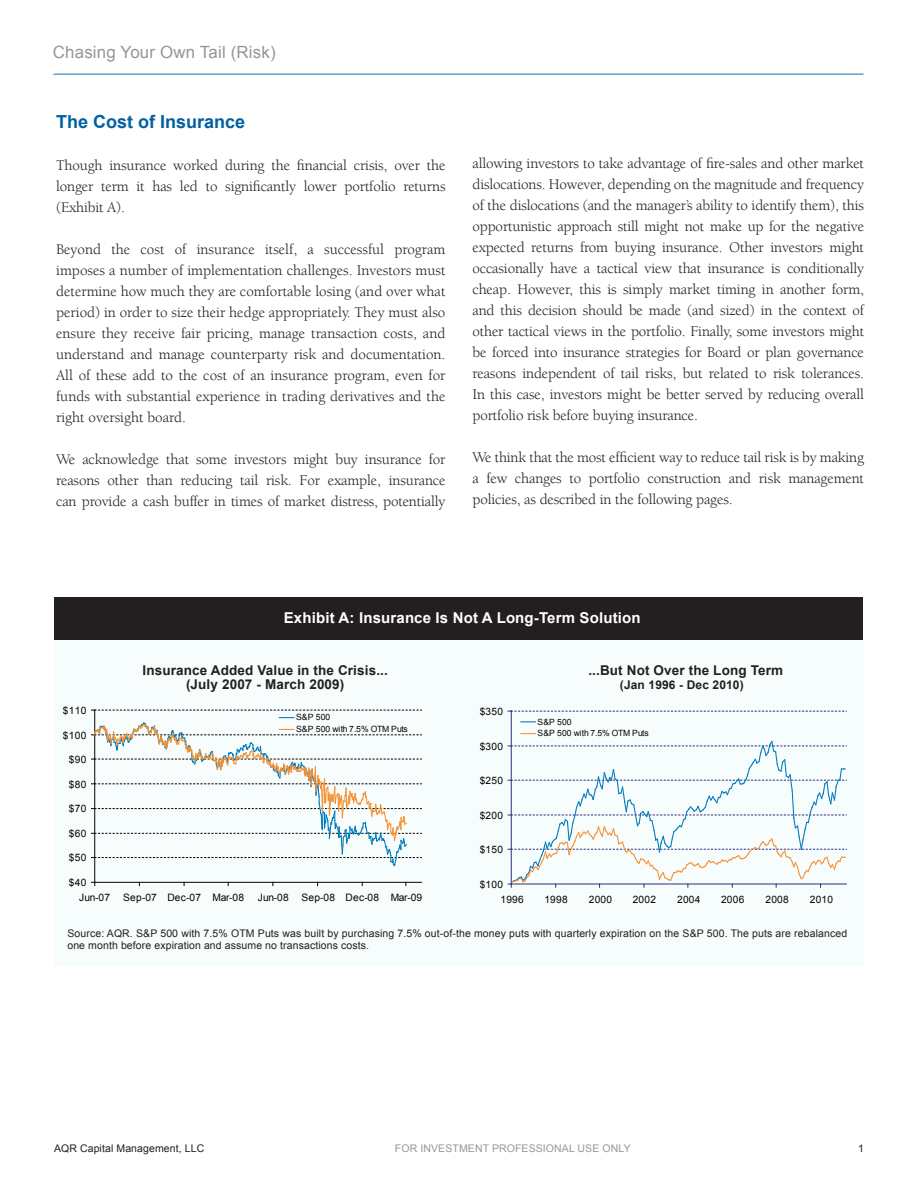
<style>
.page{position:relative;width:918px;height:1188px;background:#fff}
.page>*{position:absolute;margin:0;border:0;box-sizing:border-box;transform-origin:0 0}
.t1{font:700 18px "Arial";color:#0160a2}
.t2{font:16.8px "Arial";letter-spacing:.01em;color:#95969b}
.t3{font:15px/21px "Berkeley";letter-spacing:-.01em;color:#231f20;text-align:justify}
.t4{font:700 15px "Arial";letter-spacing:.01em;color:#fff}
.t5{font:700 13.5px/13.5px "Arial";letter-spacing:.01em;color:#231f20;text-align:center}
.t6{font:700 12px "Arial";letter-spacing:.01em;color:#231f20}
.t7{font:10.5px/12.6px "Arial";letter-spacing:.01em;color:#231f20}
.t8{font:10.5px "Arial";letter-spacing:.01em;color:#95969b}
.t9{font:10.2px "Arial";letter-spacing:.025em;color:#040503}
.t10{font:8.55px/11.9px "Arial";letter-spacing:-.01em;color:#040503}
</style>
<div class="page">
<hr style="left:54px;top:73px;width:810px;height:1px;background:#015fa3">
<hr style="left:53px;top:74px;width:810px;height:1px;background:#015fa3">
<div style="left:54px;top:638px;width:810px;height:328px;background:#f7fcfd"></div>
<div style="left:54px;top:597px;width:809px;height:43px;background:#231f20"></div>
<hr style="left:94px;top:710px;width:1px;height:172px;background:#040503">
<svg style="left:92px;top:710px;width:329px;height:1px"></svg>
<hr style="left:95px;top:882px;width:326px;height:1px;background:#040503">
<svg style="left:92px;top:717px;width:329px;height:150px"></svg>
<hr style="left:511px;top:711px;width:1px;height:173px;background:#2a2e84">
<svg style="left:508px;top:711px;width:338px;height:1px"></svg>
<svg style="left:508px;top:740px;width:338px;height:147px"></svg>
<svg style="left:521px;top:721px;width:14px;height:1px"></svg>
<svg style="left:521px;top:733px;width:14px;height:1px"></svg>
<p class="t2" style="left:53px;top:41px;width:224px">Chasing Your Own Tail (Risk)</p>
<p class="t1" style="left:56px;top:109px;width:191px">The Cost of Insurance</p>
<p class="t3" style="left:56px;top:154px;width:391px">Though insurance worked during the financial crisis, over the longer term it has led to significantly lower portfolio returns (Exhibit A).</p>
<p class="t3" style="left:56px;top:238px;width:391px">Beyond the cost of insurance itself, a successful program imposes a number of implementation challenges. Investors must determine how much they are comfortable losing (and over what period) in order to size their hedge appropriately. They must also ensure they receive fair pricing, manage transaction costs, and understand and manage counterparty risk and documentation.<br>All of these add to the cost of an insurance program, even for funds with substantial experience in trading derivatives and the right oversight board.</p>
<p class="t3" style="left:56px;top:448px;width:391px">We acknowledge that some investors might buy insurance for reasons other than reducing tail risk. For example, insurance can provide a cash buffer in times of market distress, potentially</p>
<p class="t3" style="left:472px;top:153px;width:393px">allowing investors to take advantage of fire-sales and other market dislocations. However, depending on the magnitude and frequency of the dislocations (and the manager’s ability to identify them), this opportunistic approach still might not make up for the negative expected returns from buying insurance. Other investors might occasionally have a tactical view that insurance is conditionally cheap. However, this is simply market timing in another form, and this decision should be made (and sized) in the context of other tactical views in the portfolio. Finally, some investors might be forced into insurance strategies for Board or plan governance reasons independent of tail risks, but related to risk tolerances.<br>In this case, investors might be better served by reducing overall portfolio risk before buying insurance.</p>
<p class="t3" style="left:472px;top:447px;width:393px">We think that the most efficient way to reduce tail risk is by making a few changes to portfolio construction and risk management policies, as described in the following pages.</p>
<p class="t4" style="left:284px;top:608px;width:358px">Exhibit A: Insurance Is Not A Long-Term Solution</p>
<p class="t9" style="left:63px;top:704px;width:25px">$110</p>
<p class="t9" style="left:63px;top:728px;width:25px">$100</p>
<p class="t9" style="left:69px;top:753px;width:19px">$90</p>
<p class="t9" style="left:69px;top:777px;width:19px">$80</p>
<p class="t9" style="left:69px;top:802px;width:19px">$70</p>
<p class="t9" style="left:69px;top:827px;width:19px">$60</p>
<p class="t9" style="left:69px;top:851px;width:19px">$50</p>
<p class="t9" style="left:69px;top:876px;width:19px">$40</p>
<p class="t5" style="left:143px;top:664px;width:247px">Insurance Added Value in the Crisis... (July 2007 - March 2009)</p>
<p class="t5" style="left:588px;top:664px;width:196px">...But Not Over the Long Term</p>
<p class="t6" style="left:620px;top:677px;width:125px">(Jan 1996 - Dec 2010)</p>
<p class="t10" style="left:296px;top:711px;width:113px">S&amp;P 500<br>S&amp;P 500 with 7.5% OTM Puts</p>
<p class="t9" style="left:480px;top:705px;width:25px">$350</p>
<p class="t9" style="left:480px;top:739px;width:25px">$300</p>
<p class="t9" style="left:480px;top:774px;width:25px">$250</p>
<p class="t9" style="left:480px;top:808px;width:25px">$200</p>
<p class="t9" style="left:480px;top:843px;width:25px">$150</p>
<p class="t9" style="left:480px;top:878px;width:25px">$100</p>
<p class="t10" style="left:537px;top:716px;width:113px">S&amp;P 500<br>S&amp;P 500 with 7.5% OTM Puts</p>
<p class="t9" style="left:79px;top:891px;width:32px">Jun-07</p>
<p class="t9" style="left:123px;top:891px;width:122px">Sep-07 Dec-07 Mar-08</p>
<p class="t9" style="left:258px;top:891px;width:166px">Jun-08 Sep-08 Dec-08 Mar-09</p>
<p class="t9" style="left:501px;top:892px;width:25px">1996</p>
<p class="t9" style="left:544px;top:892px;width:25px">1998</p>
<p class="t9" style="left:589px;top:892px;width:25px">2000</p>
<p class="t9" style="left:633px;top:892px;width:25px">2002</p>
<p class="t9" style="left:677px;top:892px;width:25px">2004</p>
<p class="t9" style="left:721px;top:892px;width:25px">2006</p>
<p class="t9" style="left:765px;top:892px;width:25px">2008</p>
<p class="t9" style="left:810px;top:892px;width:25px">2010</p>
<p class="t7" style="left:67px;top:927px;width:781px">Source: AQR. S&amp;P 500 with 7.5% OTM Puts was built by purchasing 7.5% out-of-the money puts with quarterly expiration on the S&amp;P 500. The puts are rebalanced one month before expiration and assume no transactions costs.</p>
<p class="t7" style="left:54px;top:1142px;width:152px">AQR Capital Management, LLC</p>
<p class="t8" style="left:395px;top:1141px;width:237px">FOR INVESTMENT PROFESSIONAL USE ONLY</p>
<p class="t7" style="left:858px;top:1142px;width:7px">1</p>
</div>
